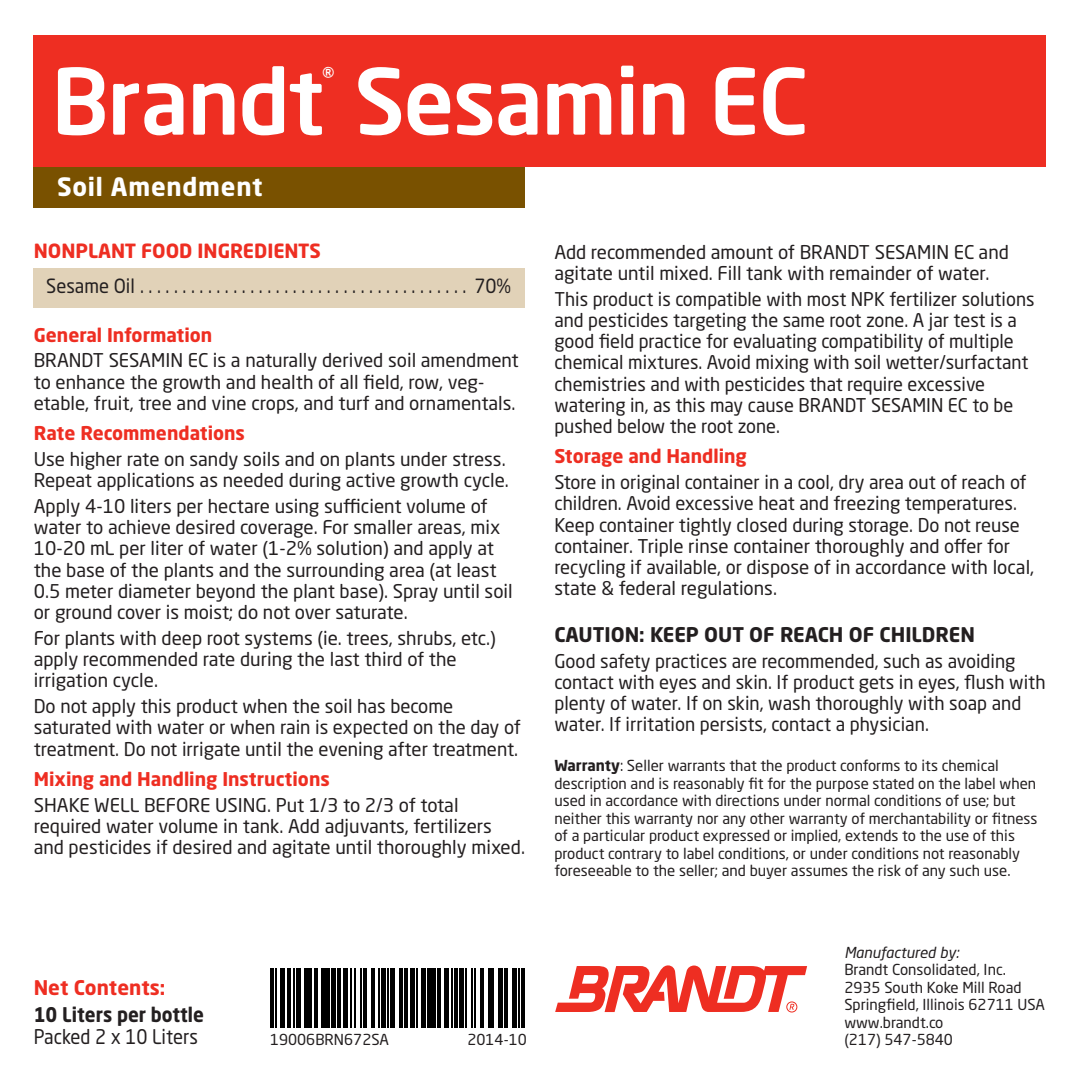
<style>
.page{position:relative;width:1080px;height:1080px;background:#fff}
.page>*{position:absolute;margin:0;border:0;box-sizing:border-box;transform-origin:0 0}
.t1{font:500 90px "Neo Sans Pro";letter-spacing:-.02em;color:#fff}
._06-Body_title{font:700 25px "Neo Sans Pro";letter-spacing:.03em;color:#fff}
.t2{font:700 20px "Neo Sans Pro";color:#231f20}
.t3{font:700 20px "Neo Sans Pro";color:#231f20;scale:.92 1}
.t4{font:20px "Neo Sans Pro";color:#231f20;scale:.92 1}
.t5{font:700 20px "Neo Sans Pro";color:#ee2e22}
.t6{font:500 20px "Neo Sans Pro";color:#fff}
.t7{font:19.5px "Neo Sans Pro";color:#231f20;scale:.95 1}
.t8{font:700 19.5px "Neo Sans Pro";color:#ee2e22}
.t9{font:18.75px/21.2px "Neo Sans Pro";color:#231f20}
.t10{font:700 18.75px "Neo Sans Pro";color:#ee2e22}
.t11{font:15px/17.5px "Neo Sans Pro";color:#231f20}
.t12{font:italic 15px "Neo Sans Pro";color:#231f20}
.s1{font-weight:700}
</style>
<div class="page">
<div style="left:34px;top:128px;width:491px;height:80px;background:#795100"></div>
<svg style="left:555px;top:965px;width:252px;height:47px"></svg>
<div style="left:786px;top:1002px;width:11px;height:10px;border:1px solid #ee2e22;border-radius:50%"></div>
<hr style="left:271px;top:968px;width:3px;height:60px;background:#000">
<hr style="left:275px;top:968px;width:2px;height:60px;background:#000">
<div style="left:280px;top:968px;width:5px;height:60px;background:#000"></div>
<hr style="left:288px;top:968px;width:3px;height:60px;background:#000">
<hr style="left:294px;top:968px;width:1px;height:60px;background:#000">
<hr style="left:297px;top:968px;width:4px;height:60px;background:#000">
<hr style="left:304px;top:968px;width:3px;height:60px;background:#000">
<hr style="left:309px;top:968px;width:3px;height:60px;background:#000">
<hr style="left:315px;top:968px;width:3px;height:60px;background:#000">
<hr style="left:321px;top:968px;width:1px;height:60px;background:#000">
<div style="left:324px;top:968px;width:6px;height:60px;background:#000"></div>
<hr style="left:332px;top:968px;width:4px;height:60px;background:#000">
<hr style="left:338px;top:968px;width:3px;height:60px;background:#000">
<hr style="left:344px;top:968px;width:4px;height:60px;background:#000">
<hr style="left:350px;top:968px;width:1px;height:60px;background:#000">
<hr style="left:354px;top:968px;width:2px;height:60px;background:#000">
<hr style="left:360px;top:968px;width:2px;height:60px;background:#000">
<hr style="left:363px;top:968px;width:3px;height:60px;background:#000">
<hr style="left:371px;top:968px;width:3px;height:60px;background:#000">
<hr style="left:379px;top:968px;width:1px;height:60px;background:#000">
<hr style="left:382px;top:968px;width:4px;height:60px;background:#000">
<hr style="left:388px;top:968px;width:1px;height:60px;background:#000">
<hr style="left:391px;top:968px;width:4px;height:60px;background:#000">
<hr style="left:400px;top:968px;width:3px;height:60px;background:#000">
<hr style="left:404px;top:968px;width:3px;height:60px;background:#000">
<div style="left:410px;top:968px;width:5px;height:60px;background:#000"></div>
<hr style="left:417px;top:968px;width:1px;height:60px;background:#000">
<div style="left:421px;top:968px;width:5px;height:60px;background:#000"></div>
<hr style="left:427px;top:968px;width:3px;height:60px;background:#000">
<hr style="left:432px;top:968px;width:4px;height:60px;background:#000">
<hr style="left:438px;top:968px;width:3px;height:60px;background:#000">
<hr style="left:444px;top:968px;width:4px;height:60px;background:#000">
<hr style="left:451px;top:968px;width:2px;height:60px;background:#000">
<hr style="left:454px;top:968px;width:3px;height:60px;background:#000">
<div style="left:459px;top:968px;width:5px;height:60px;background:#000"></div>
<hr style="left:465px;top:968px;width:2px;height:60px;background:#000">
<hr style="left:471px;top:968px;width:2px;height:60px;background:#000">
<hr style="left:474px;top:968px;width:2px;height:60px;background:#000">
<hr style="left:480px;top:968px;width:3px;height:60px;background:#000">
<hr style="left:488px;top:968px;width:1px;height:60px;background:#000">
<hr style="left:491px;top:968px;width:3px;height:60px;background:#000">
<div style="left:498px;top:968px;width:5px;height:60px;background:#000"></div>
<hr style="left:505px;top:968px;width:3px;height:60px;background:#000">
<div style="left:512px;top:968px;width:5px;height:60px;background:#000"></div>
<hr style="left:518px;top:968px;width:2px;height:60px;background:#000">
<hr style="left:521px;top:968px;width:3px;height:60px;background:#000">
<div style="left:34px;top:268px;width:491px;height:40px;background:#e1d2b8"></div>
<div style="left:34px;top:36px;width:1012px;height:131px;background:#ee2e22"></div>
<p class="t1" style="left:51px;top:45px;width:759px">Brandt Sesamin EC</p>
<p class="t6" style="left:322px;top:62px;width:13px">®</p>
<p class="_06-Body_title" style="left:57px;top:171px;width:207px">Soil Amendment</p>
<p class="t8" style="left:34px;top:238px;width:289px">NONPLANT FOOD INGREDIENTS</p>
<p class="t7" style="left:46px;top:274px;width:99px">Sesame Oil ........................................</p>
<p class="t7" style="left:474px;top:274px;width:40px">70%</p>
<p class="t10" style="left:34px;top:323px;width:180px">General Information</p>
<p class="t9" style="left:34px;top:350px;width:487px">BRANDT SESAMIN EC is a naturally derived soil amendment to enhance the growth and health of all field, row, veg&shy;etable, fruit, tree and vine crops, and turf and ornamentals.</p>
<p class="t10" style="left:34px;top:421px;width:213px">Rate Recommendations</p>
<p class="t9" style="left:34px;top:448px;width:477px">Use higher rate on sandy soils and on plants under stress.<br>Repeat applications as needed during active growth cycle.</p>
<p class="t9" style="left:34px;top:495px;width:481px">Apply 4-10 liters per hectare using sufficient volume of water to achieve desired coverage. For smaller areas, mix 10-20 mL per liter of water (1-2% solution) and apply at the base of the plants and the surrounding area (at least 0.5 meter diameter beyond the plant base). Spray until soil or ground cover is moist; do not over saturate.</p>
<p class="t9" style="left:34px;top:627px;width:464px">For plants with deep root systems (ie. trees, shrubs, etc.) apply recommended rate during the last third of the irrigation cycle.</p>
<p class="t9" style="left:34px;top:695px;width:489px">Do not apply this product when the soil has become saturated with water or when rain is expected on the day of treatment. Do not irrigate until the evening after treatment.</p>
<p class="t10" style="left:34px;top:767px;width:298px">Mixing and Handling Instructions</p>
<p class="t9" style="left:34px;top:794px;width:493px">SHAKE WELL BEFORE USING. Put 1/3 to 2/3 of total required water volume in tank. Add adjuvants, fertilizers and pesticides if desired and agitate until thoroughly mixed.</p>
<p class="t9" style="left:554px;top:241px;width:456px">Add recommended amount of BRANDT SESAMIN EC and agitate until mixed. Fill tank with remainder of water.</p>
<p class="t9" style="left:554px;top:288px;width:482px">This product is compatible with most NPK fertilizer solutions and pesticides targeting the same root zone. A jar test is a good field practice for evaluating compatibility of multiple chemical mixtures. Avoid mixing with soil wetter/surfactant chemistries and with pesticides that require excessive watering in, as this may cause BRANDT SESAMIN EC to be pushed below the root zone.</p>
<p class="t10" style="left:554px;top:444px;width:194px">Storage and Handling</p>
<p class="t9" style="left:554px;top:471px;width:481px">Store in original container in a cool, dry area out of reach of children. Avoid excessive heat and freezing temperatures.<br>Keep container tightly closed during storage. Do not reuse container. Triple rinse container thoroughly and offer for recycling if available, or dispose of in accordance with local, state &amp; federal regulations.</p>
<p class="t2" style="left:554px;top:622px;width:422px">CAUTION: KEEP OUT OF REACH OF CHILDREN</p>
<p class="t9" style="left:554px;top:650px;width:493px">Good safety practices are recommended, such as avoiding contact with eyes and skin. If product gets in eyes, flush with plenty of water. If on skin, wash thoroughly with soap and water. If irritation persists, contact a physician.</p>
<p class="t11" style="left:554px;top:757px;width:485px"><span class="s1">Warranty</span>: Seller warrants that the product conforms to its chemical description and is reasonably fit for the purpose stated on the label when used in accordance with directions under normal conditions of use; but neither this warranty nor any other warranty of merchantability or fitness of a particular product expressed or implied, extends to the use of this product contrary to label conditions, or under conditions not reasonably foreseeable to the seller; and buyer assumes the risk of any such use.</p>
<p class="t5" style="left:34px;top:974px;width:133px">Net Contents:</p>
<p class="t3" style="left:34px;top:1001px;width:187px">10 Liters per bottle</p>
<p class="t4" style="left:34px;top:1024px;width:180px">Packed 2 x 10 Liters</p>
<p class="t12" style="left:844px;top:943px;width:116px">Manufactured by:</p>
<p class="t11" style="left:844px;top:961px;width:163px">Brandt Consolidated, Inc.</p>
<p class="t11" style="left:844px;top:978px;width:179px">2935 South Koke Mill Road</p>
<p class="t11" style="left:844px;top:996px;width:202px">Springfield, Illinois 62711 USA</p>
<p class="t11" style="left:844px;top:1013px;width:101px">www.brandt.co</p>
<p class="t11" style="left:270px;top:1030px;width:120px">19006BRN672SA</p>
<p class="t11" style="left:467px;top:1030px;width:61px">2014-10</p>
<p class="t11" style="left:844px;top:1031px;width:110px">(217) 547-5840</p>
</div>
